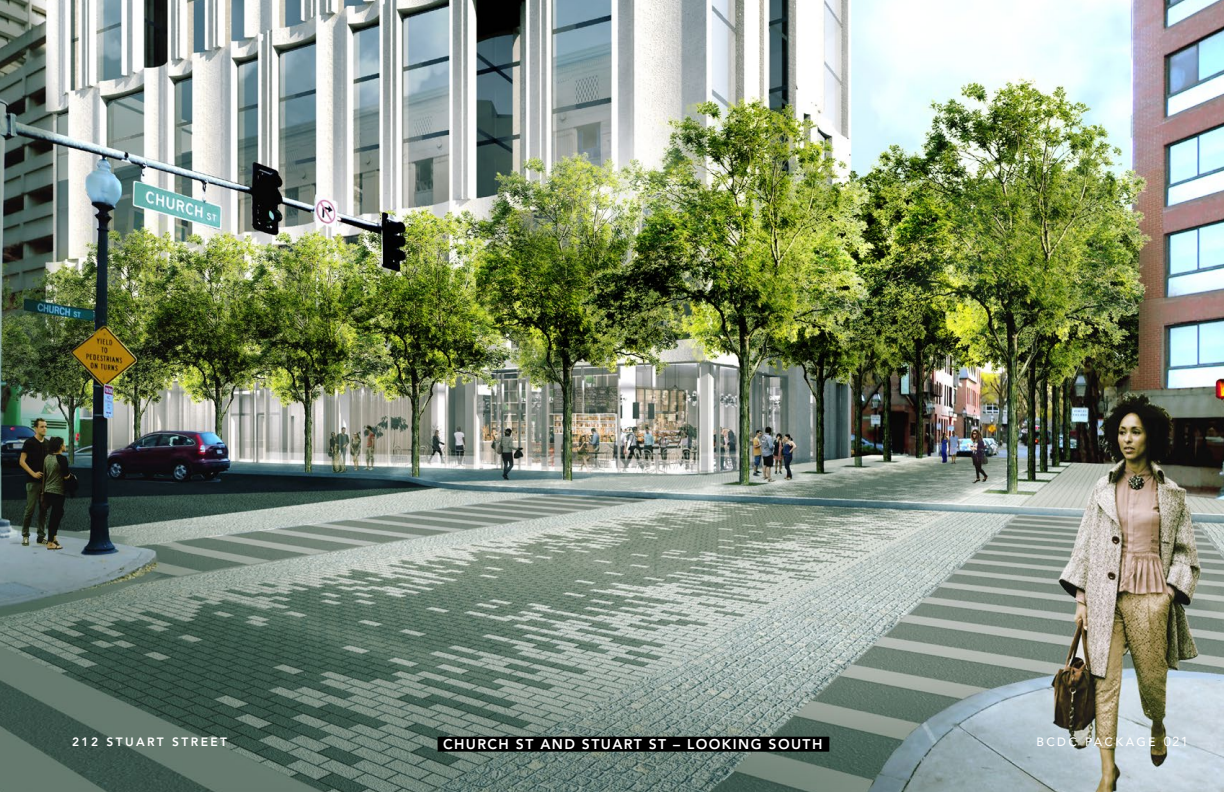
<style>
.page{position:relative;width:1224px;height:792px;background:#fff}
.page>*{position:absolute;margin:0;border:0;box-sizing:border-box;transform-origin:0 0}
.t1{font:800 14px "Avenir LT Std";letter-spacing:.1em;color:#fff}
.t2{font:800 12px "Avenir LT Std";letter-spacing:.2em;color:#fff}
.t3{font:500 12px "Avenir LT Std";letter-spacing:.2em;color:#fff}
.s1{font-weight:400;font-size:13px}
</style>
<div class="page">
<img style="left:0;top:0;width:1224px;height:792px">
<div style="left:438px;top:737px;width:391px;height:15px;background:#000"></div>
<p class="t2" style="left:72px;top:734px;width:157px">212 STUART STREET</p>
<p class="t1" style="left:443px;top:736px;width:381px">CHURCH ST AND STUART ST – LOOKING SOUTH</p>
<p class="t3" style="left:1037px;top:735px;width:153px">BCDC PACKAGE <span class="s1">021</span></p>
</div>
